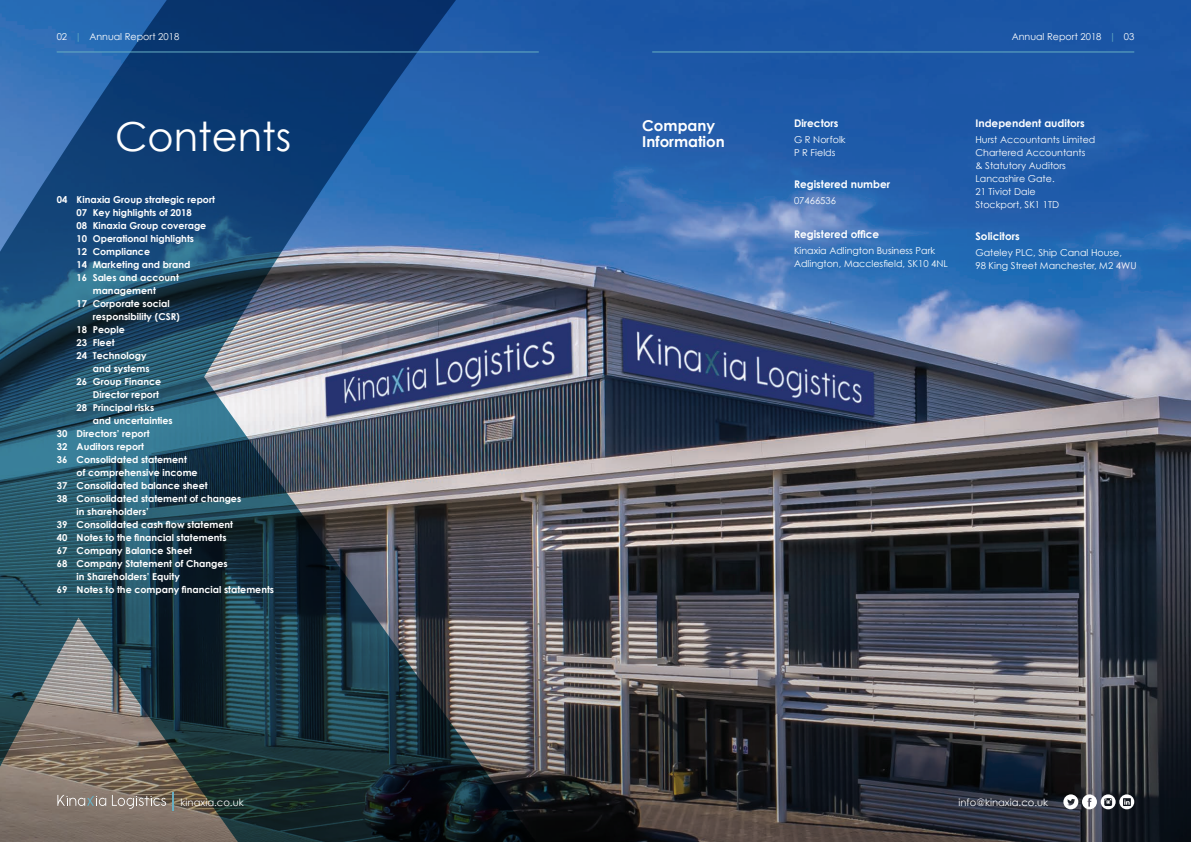
<style>
.page{position:relative;width:1191px;height:842px;background:#fff}
.page>*{position:absolute;margin:0;border:0;box-sizing:border-box;transform-origin:0 0}
.t1{font:40px "Century Gothic";color:#fff}
.t2{font:700 15px/16px "Century Gothic";color:#fff}
.t3{font:700 10.5px "Century Gothic";color:#fff}
.t4{font:10px "Century Gothic";color:#fff}
.t5{font:700 9.5px "Century Gothic";color:#fff}
.t6{font:9.5px/13px "Century Gothic";color:#fff}
.s1{color:#67aec2}
</style>
<div class="page">
<img style="left:591px;top:0;width:600px;height:544px">
<svg style="left:591px;top:544px;width:600px;height:298px;background:#3b3c42"></svg>
<img style="left:0;top:0;width:591px;height:842px">
<svg style="left:1063px;top:794px;width:71px;height:15px"></svg>
<svg style="left:173px;top:792px;width:1px;height:19px"></svg>
<svg style="left:112px;top:795px;width:54px;height:14px"></svg>
<svg style="left:57px;top:795px;width:49px;height:11px"></svg>
<hr style="left:652px;top:51px;width:482px;height:1px;background:#67aec2">
<hr style="left:57px;top:51px;width:482px;height:1px;background:#67aec2">
<p class="t6" style="left:57px;top:30px;width:124px">02 <span class="s1">|</span> Annual Report 2018</p>
<p class="t6" style="left:1011px;top:30px;width:124px">Annual Report 2018 <span class="s1">|</span> 03</p>
<h1 class="t1" style="left:115px;top:112px;width:178px">Contents</h1>
<p class="t5" style="left:57px;top:194px;width:160px">04 Kinaxia Group strategic report</p>
<p class="t5" style="left:77px;top:207px;width:117px">07 Key highlights of 2018</p>
<p class="t5" style="left:77px;top:220px;width:131px">08 Kinaxia Group coverage</p>
<p class="t5" style="left:77px;top:233px;width:119px">10 Operational highlights</p>
<p class="t5" style="left:77px;top:246px;width:75px">12 Compliance</p>
<p class="t5" style="left:77px;top:259px;width:115px">14 Marketing and brand</p>
<p class="t5" style="left:77px;top:272px;width:104px">16 Sales and account</p>
<p class="t5" style="left:93px;top:285px;width:65px">management</p>
<p class="t5" style="left:77px;top:298px;width:95px">17 Corporate social</p>
<p class="t5" style="left:93px;top:311px;width:89px">responsibility (CSR)</p>
<p class="t5" style="left:77px;top:324px;width:50px">18 People</p>
<p class="t5" style="left:77px;top:337px;width:40px">23 Fleet</p>
<p class="t5" style="left:77px;top:350px;width:71px">24 Technology</p>
<p class="t5" style="left:93px;top:363px;width:58px">and systems</p>
<p class="t5" style="left:77px;top:376px;width:86px">26 Group Finance</p>
<p class="t5" style="left:93px;top:389px;width:68px">Director report</p>
<p class="t5" style="left:77px;top:402px;width:79px">28 Principal risks</p>
<p class="t5" style="left:93px;top:415px;width:81px">and uncertainties</p>
<p class="t5" style="left:57px;top:428px;width:94px">30 Directors’ report</p>
<p class="t5" style="left:57px;top:441px;width:89px">32 Auditors report</p>
<p class="t5" style="left:57px;top:454px;width:132px">36 Consolidated statement</p>
<p class="t5" style="left:77px;top:467px;width:123px">of comprehensive income</p>
<p class="t5" style="left:57px;top:480px;width:152px">37 Consolidated balance sheet</p>
<p class="t5" style="left:57px;top:493px;width:186px">38 Consolidated statement of changes</p>
<p class="t5" style="left:77px;top:506px;width:74px">in shareholders’</p>
<p class="t5" style="left:57px;top:519px;width:178px">39 Consolidated cash flow statement</p>
<p class="t5" style="left:57px;top:532px;width:171px">40 Notes to the financial statements</p>
<p class="t5" style="left:57px;top:545px;width:137px">67 Company Balance Sheet</p>
<p class="t5" style="left:57px;top:558px;width:172px">68 Company Statement of Changes</p>
<p class="t5" style="left:77px;top:571px;width:105px">in Shareholders’ Equity</p>
<p class="t5" style="left:57px;top:584px;width:219px">69 Notes to the company financial statements</p>
<h2 class="t2" style="left:642px;top:117px;width:84px">Company<br>Information</h2>
<p class="t3" style="left:794px;top:117px;width:46px">Directors</p>
<p class="t6" style="left:794px;top:133px;width:53px">G R Norfolk<br>P R Fields</p>
<p class="t3" style="left:794px;top:177px;width:98px">Registered number</p>
<p class="t6" style="left:794px;top:193px;width:44px">07466536</p>
<p class="t3" style="left:794px;top:228px;width:87px">Registered office</p>
<p class="t6" style="left:794px;top:244px;width:155px">Kinaxia Adlington Business Park<br>Adlington, Macclesfield, SK10 4NL</p>
<p class="t3" style="left:975px;top:117px;width:111px">Independent auditors</p>
<p class="t6" style="left:975px;top:133px;width:121px">Hurst Accountants Limited<br>Chartered Accountants<br>&amp; Statutory Auditors<br>Lancashire Gate.<br>21 Tiviot Dale<br>Stockport, SK1 1TD</p>
<p class="t3" style="left:975px;top:229px;width:46px">Solicitors</p>
<p class="t6" style="left:975px;top:245px;width:163px">Gateley PLC, Ship Canal House,<br>98 King Street Manchester, M2 4WU</p>
<p class="t4" style="left:181px;top:796px;width:65px">kinaxia.co.uk</p>
<p class="t4" style="left:958px;top:796px;width:91px">info@kinaxia.co.uk</p>
</div>
